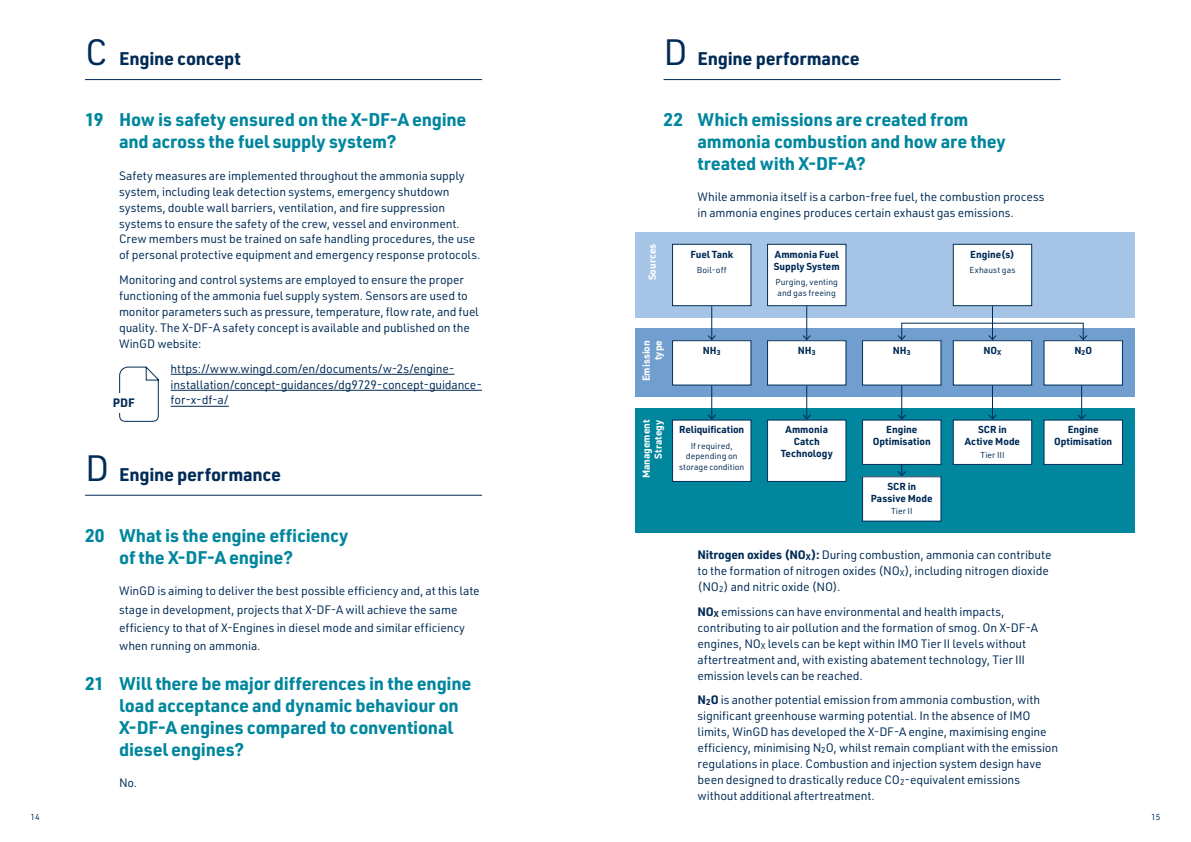
<style>
.page{position:relative;width:1191px;height:842px;background:#fff}
.page>*{position:absolute;margin:0;border:0;box-sizing:border-box;transform-origin:0 0}
.t1{font:700 18px/22px "URWDIN";letter-spacing:-.015em;color:#00869d}
.t2{font:700 18px "URWDIN";letter-spacing:-.015em;color:#002b56}
.t3{font:12px/16px "URWDIN";letter-spacing:-.01em;color:#002b56}
.t4{font:700 12px "URWDIN";color:#002b56}
.t5{font:700 10px/12px "URWDIN";color:#002b56;text-align:center}
.t6{font:700 10px/12px "URWDIN";color:#fff;text-align:right}
.t7{font:8.5px/10.2px "URWDIN";letter-spacing:.005em;color:#002b56}
.s1{font-weight:400;font-size:36px}
.s2{font-weight:700}
</style>
<div class="page">
<div style="left:635px;top:232px;width:499px;height:85px;background:#a6c5e6"></div>
<div style="left:635px;top:329px;width:499px;height:68px;background:#709fcf"></div>
<div style="left:635px;top:408px;width:499px;height:125px;background:#00869d"></div>
<div style="left:672px;top:244px;width:79px;height:62px;background:#fff"></div>
<div style="left:672px;top:244px;width:79px;height:62px;border:1px solid #002b56"></div>
<div style="left:767px;top:244px;width:79px;height:62px;background:#fff"></div>
<div style="left:767px;top:244px;width:79px;height:62px;border:1px solid #002b56"></div>
<div style="left:767px;top:420px;width:79px;height:61px;background:#fff"></div>
<div style="left:767px;top:420px;width:79px;height:62px;border:1px solid #002b56"></div>
<div style="left:672px;top:420px;width:79px;height:61px;background:#fff"></div>
<div style="left:672px;top:420px;width:79px;height:62px;border:1px solid #002b56"></div>
<div style="left:953px;top:244px;width:78px;height:62px;background:#fff"></div>
<div style="left:952px;top:244px;width:80px;height:62px;border:1px solid #002b56"></div>
<div style="left:672px;top:341px;width:79px;height:44px;background:#fff"></div>
<div style="left:672px;top:340px;width:79px;height:46px;border:1px solid #002b56"></div>
<div style="left:767px;top:341px;width:79px;height:44px;background:#fff"></div>
<div style="left:767px;top:340px;width:79px;height:46px;border:1px solid #002b56"></div>
<div style="left:862px;top:420px;width:79px;height:44px;background:#fff"></div>
<div style="left:862px;top:420px;width:79px;height:45px;border:1px solid #002b56"></div>
<div style="left:862px;top:477px;width:79px;height:44px;background:#fff"></div>
<div style="left:862px;top:476px;width:79px;height:46px;border:1px solid #002b56"></div>
<div style="left:862px;top:341px;width:79px;height:44px;background:#fff"></div>
<div style="left:862px;top:340px;width:79px;height:46px;border:1px solid #002b56"></div>
<div style="left:953px;top:420px;width:78px;height:44px;background:#fff"></div>
<div style="left:952px;top:420px;width:80px;height:45px;border:1px solid #002b56"></div>
<div style="left:953px;top:341px;width:78px;height:44px;background:#fff"></div>
<div style="left:952px;top:340px;width:80px;height:46px;border:1px solid #002b56"></div>
<div style="left:1044px;top:420px;width:78px;height:44px;background:#fff"></div>
<div style="left:1043px;top:420px;width:80px;height:45px;border:1px solid #002b56"></div>
<div style="left:1044px;top:341px;width:78px;height:44px;background:#fff"></div>
<div style="left:1043px;top:340px;width:80px;height:46px;border:1px solid #002b56"></div>
<hr style="left:711px;top:306px;width:1px;height:33px;background:#002b56">
<svg style="left:706px;top:334px;width:11px;height:7px"></svg>
<svg style="left:896px;top:324px;width:11px;height:17px"></svg>
<hr style="left:992px;top:306px;width:1px;height:33px;background:#002b56">
<svg style="left:987px;top:335px;width:10px;height:6px"></svg>
<hr style="left:992px;top:386px;width:1px;height:33px;background:#002b56">
<svg style="left:987px;top:414px;width:10px;height:6px"></svg>
<hr style="left:1081px;top:386px;width:1px;height:33px;background:#002b56">
<svg style="left:1076px;top:413px;width:10px;height:7px"></svg>
<hr style="left:901px;top:386px;width:1px;height:33px;background:#002b56">
<svg style="left:896px;top:413px;width:11px;height:7px"></svg>
<svg style="left:896px;top:465px;width:11px;height:12px"></svg>
<hr style="left:806px;top:386px;width:1px;height:33px;background:#002b56">
<svg style="left:801px;top:413px;width:11px;height:7px"></svg>
<hr style="left:711px;top:386px;width:1px;height:33px;background:#002b56">
<svg style="left:706px;top:413px;width:11px;height:7px"></svg>
<svg style="left:1078px;top:323px;width:10px;height:18px"></svg>
<hr style="left:806px;top:306px;width:1px;height:33px;background:#002b56">
<svg style="left:801px;top:334px;width:11px;height:7px"></svg>
<hr style="left:901px;top:323px;width:182px;height:1px;background:#002b56">
<hr style="left:85px;top:79px;width:397px;height:1px;background:#002b56">
<hr style="left:663px;top:79px;width:397px;height:1px;background:#002b56">
<hr style="left:85px;top:495px;width:397px;height:1px;background:#002b56">
<hr style="left:171px;top:374px;width:283px;height:1px;background:#002b56">
<hr style="left:171px;top:390px;width:311px;height:1px;background:#002b56">
<hr style="left:171px;top:406px;width:58px;height:1px;background:#002b56">
<svg style="left:119px;top:366px;width:40px;height:56px"></svg>
<div style="left:111px;top:393px;width:24px;height:19px;background:#fff"></div>
<h1 class="t2" style="left:85px;top:47px;width:157px"><span class="s1">C</span> Engine concept</h1>
<h1 class="t2" style="left:663px;top:47px;width:198px"><span class="s1">D</span> Engine performance</h1>
<h1 class="t1" style="left:119px;top:108px;width:349px;text-indent:-34px">19 How is safety ensured on the X-DF-A engine and across the fuel supply system?</h1>
<p class="t3" style="left:119px;top:167px;width:363px">Safety measures are implemented throughout the ammonia supply system, including leak detection systems, emergency shutdown systems, double wall barriers, ventilation, and fire suppression systems to ensure the safety of the crew, vessel and environment.<br>Crew members must be trained on safe handling procedures, the use of personal protective equipment and emergency response protocols.</p>
<p class="t3" style="left:119px;top:271px;width:361px">Monitoring and control systems are employed to ensure the proper functioning of the ammonia fuel supply system. Sensors are used to monitor parameters such as pressure, temperature, flow rate, and fuel quality. The X-DF-A safety concept is available and published on the WinGD website:</p>
<p class="t3" style="left:171px;top:360px;width:313px">https://www.wingd.com/en/documents/w-2s/engine&shy;installation/concept-guidances/dg9729-concept-guidance&shy;for-x-df-a/</p>
<p class="t4" style="left:113px;top:394px;width:23px">PDF</p>
<h1 class="t2" style="left:85px;top:462px;width:198px"><span class="s1">D</span> Engine performance</h1>
<h1 class="t1" style="left:697px;top:108px;width:310px;text-indent:-34px">22 Which emissions are created from ammonia combustion and how are they treated with X-DF-A?</h1>
<p class="t3" style="left:697px;top:189px;width:348px">While ammonia itself is a carbon-free fuel, the combustion process in ammonia engines produces certain exhaust gas emissions.</p>
<p class="t6" style="left:646px;top:280px;width:38px;rotate:-90deg">Sources</p>
<p class="t5" style="left:690px;top:248px;width:44px">Fuel Tank</p>
<p class="t7" style="left:697px;top:265px;width:31px">Boil-off</p>
<p class="t5" style="left:773px;top:248px;width:68px;text-align:left">Ammonia Fuel<br>Supply System</p>
<p class="t7" style="left:775px;top:277px;width:64px">Purging, venting and gas freeing</p>
<p class="t5" style="left:970px;top:248px;width:46px">Engine(s)</p>
<p class="t7" style="left:969px;top:265px;width:47px">Exhaust gas</p>
<p class="t6" style="left:640px;top:381px;width:43px;rotate:-90deg">Emission type</p>
<p class="t6" style="left:640px;top:478px;width:60px;rotate:-90deg">Management<br>Strategy</p>
<p class="t5" style="left:703px;top:344px;width:19px">NH<sub>3</sub></p>
<p class="t5" style="left:798px;top:344px;width:19px">NH<sub>3</sub></p>
<p class="t5" style="left:679px;top:423px;width:67px">Reliquification</p>
<p class="t7" style="left:679px;top:441px;width:67px;text-align:center">If required, depending on storage condition</p>
<p class="t5" style="left:780px;top:423px;width:54px">Ammonia<br>Catch<br>Technology</p>
<p class="t5" style="left:893px;top:344px;width:19px">NH<sub>3</sub></p>
<p class="t5" style="left:872px;top:423px;width:60px">Engine<br>Optimisation</p>
<p class="t5" style="left:870px;top:480px;width:63px">SCR in<br>Passive Mode</p>
<p class="t7" style="left:891px;top:506px;width:23px">Tier II</p>
<p class="t5" style="left:983px;top:344px;width:19px">NO<sub>X</sub></p>
<p class="t5" style="left:964px;top:423px;width:57px">SCR in<br>Active Mode</p>
<p class="t7" style="left:980px;top:449px;width:25px">Tier III</p>
<p class="t5" style="left:1074px;top:344px;width:19px">N<sub>2</sub>O</p>
<p class="t5" style="left:1054px;top:423px;width:60px">Engine<br>Optimisation</p>
<h1 class="t1" style="left:119px;top:524px;width:231px;text-indent:-34px">20 What is the engine efficiency of the X-DF-A engine?</h1>
<p class="t3" style="left:119px;top:581px;width:362px;line-height:18.4px">WinGD is aiming to deliver the best possible efficiency and, at this late stage in development, projects that X-DF-A will achieve the same efficiency to that of X-Engines in diesel mode and similar efficiency when running on ammonia.</p>
<h1 class="t1" style="left:119px;top:672px;width:354px;text-indent:-34px">21 Will there be major differences in the engine load acceptance and dynamic behaviour on X-DF-A engines compared to conventional diesel engines?</h1>
<p class="t3" style="left:119px;top:775px;width:19px">No.</p>
<p class="t3" style="left:697px;top:547px;width:355px"><span class="s2">Nitrogen oxides (NO</span><sub>X</sub><span class="s2">):</span> During combustion, ammonia can contribute to the formation of nitrogen oxides (NO<sub>X</sub>), including nitrogen dioxide (NO<sub>2</sub>) and nitric oxide (NO).</p>
<p class="t3" style="left:697px;top:603px;width:342px"><span class="s2">NO</span><sub>X</sub> emissions can have environmental and health impacts, contributing to air pollution and the formation of smog. On X-DF-A engines, NO<sub>X</sub> levels can be kept within IMO Tier II levels without aftertreatment and, with existing abatement technology, Tier III emission levels can be reached.</p>
<p class="t3" style="left:697px;top:692px;width:362px"><span class="s2">N</span><sub>2</sub><span class="s2">O</span> is another potential emission from ammonia combustion, with significant greenhouse warming potential. In the absence of IMO limits, WinGD has developed the X-DF-A engine, maximising engine efficiency, minimising N<sub>2</sub>O, whilst remain compliant with the emission regulations in place. Combustion and injection system design have been designed to drastically reduce CO<sub>2</sub>-equivalent emissions without additional aftertreatment.</p>
<p class="t7" style="left:31px;top:811px;width:11px">14</p>
<p class="t7" style="left:1151px;top:811px;width:11px">15</p>
</div>
